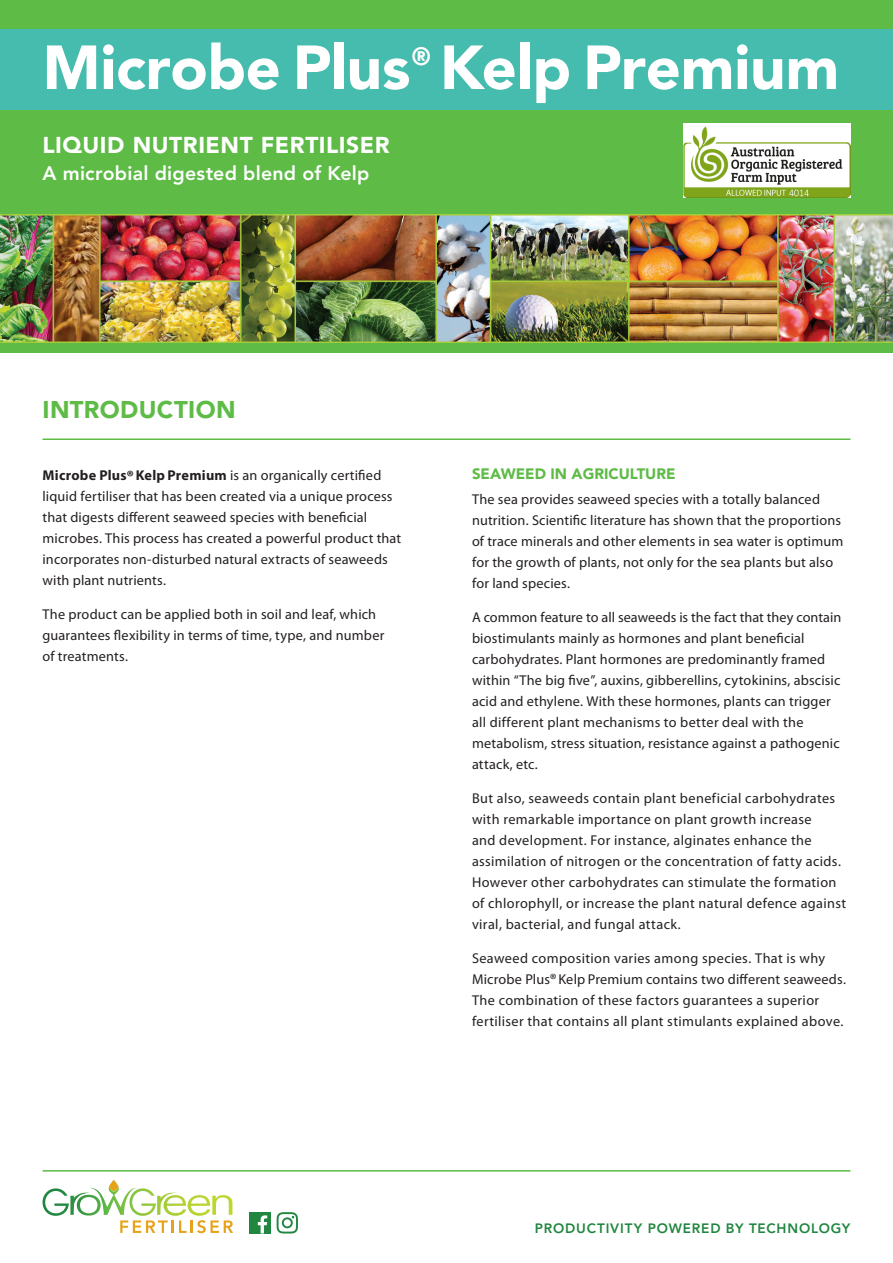
<style>
.page{position:relative;width:893px;height:1263px;background:#fff}
.page>*{position:absolute;margin:0;border:0;box-sizing:border-box;transform-origin:0 0}
.t1{font:900 61.5px "Avenir LT Std";letter-spacing:-.005em;color:#fff}
.t2{font:900 24.9px "Avenir LT Std";color:#fff;scale:.95 1}
.t3{font:900 24px "Avenir LT Std";letter-spacing:.015em;color:#5dbb46}
.t4{font:900 22.8px "Avenir LT Std";letter-spacing:.025em;color:#fff}
.t5{font:800 19.5px "Avenir LT Std";letter-spacing:.01em;color:#fff}
.t6{font:900 15px "Avenir LT Std";color:#5dbb46}
.t7{font:14.25px/21px "Myriad Pro";letter-spacing:.015em;color:#231f20}
.t8{font:800 13.5px "Avenir LT Std";letter-spacing:.06em;color:#208640}
.s1{font-weight:700}
.s2{font-weight:700;font-size:16.5px}
.s3{font-size:16.5px}
</style>
<div class="page">
<div style="left:0;top:0;width:893px;height:353px;background:#5dbb46"></div>
<div style="left:0;top:29px;width:893px;height:81px;background:#46bcae"></div>
<hr style="left:43px;top:438px;width:807px;height:2px;background:#5dbb46">
<img style="left:0;top:215px;width:893px;height:127px">
<hr style="left:43px;top:1170px;width:807px;height:1px;background:#5dbb46">
<svg style="left:43px;top:1180px;width:190px;height:53px"></svg>
<svg style="left:249px;top:1212px;width:22px;height:21px"></svg>
<svg style="left:277px;top:1212px;width:21px;height:21px"></svg>
<img style="left:683px;top:123px;width:167px;height:74px">
<h1 class="t1" style="left:43px;top:30px;width:369px">Microbe Plus</h1>
<h2 class="t2" style="left:412px;top:41px;width:21px">®</h2>
<h1 class="t1" style="left:440px;top:30px;width:401px">Kelp Premium</h1>
<h3 class="t4" style="left:43px;top:132px;width:348px">LIQUID NUTRIENT FERTILISER</h3>
<h3 class="t5" style="left:43px;top:162px;width:328px">A microbial digested blend of Kelp</h3>
<h3 class="t3" style="left:43px;top:395px;width:195px">INTRODUCTION</h3>
<p class="t7" style="left:43px;top:465px;width:360px"><span class="s1">Microbe Plus</span><span class="s2">®</span> <span class="s1">Kelp Premium</span> is an organically certified liquid fertiliser that has been created via a unique process that digests different seaweed species with beneficial microbes. This process has created a powerful product that incorporates non-disturbed natural extracts of seaweeds with plant nutrients.</p>
<p class="t7" style="left:43px;top:603px;width:343px">The product can be applied both in soil and leaf, which guarantees flexibility in terms of time, type, and number of treatments.</p>
<p class="t6" style="left:472px;top:465px;width:205px">SEAWEED IN AGRICULTURE</p>
<p class="t7" style="left:472px;top:489px;width:373px">The sea provides seaweed species with a totally balanced nutrition. Scientific literature has shown that the proportions of trace minerals and other elements in sea water is optimum for the growth of plants, not only for the sea plants but also for land species.</p>
<p class="t7" style="left:472px;top:607px;width:371px">A common feature to all seaweeds is the fact that they contain biostimulants mainly as hormones and plant beneficial carbohydrates. Plant hormones are predominantly framed within “The big five”, auxins, gibberellins, cytokinins, abscisic acid and ethylene. With these hormones, plants can trigger all different plant mechanisms to better deal with the metabolism, stress situation, resistance against a pathogenic attack, etc.</p>
<p class="t7" style="left:472px;top:787px;width:376px">But also, seaweeds contain plant beneficial carbohydrates with remarkable importance on plant growth increase<br>and development. For instance, alginates enhance the assimilation of nitrogen or the concentration of fatty acids.<br>However other carbohydrates can stimulate the formation of chlorophyll, or increase the plant natural defence against viral, bacterial, and fungal attack.</p>
<p class="t7" style="left:472px;top:947px;width:375px">Seaweed composition varies among species. That is why Microbe Plus<span class="s3">®</span> Kelp Premium contains two different seaweeds.<br>The combination of these factors guarantees a superior fertiliser that contains all plant stimulants explained above.</p>
<p class="t8" style="left:535px;top:1220px;width:317px">PRODUCTIVITY POWERED BY TECHNOLOGY</p>
</div>
